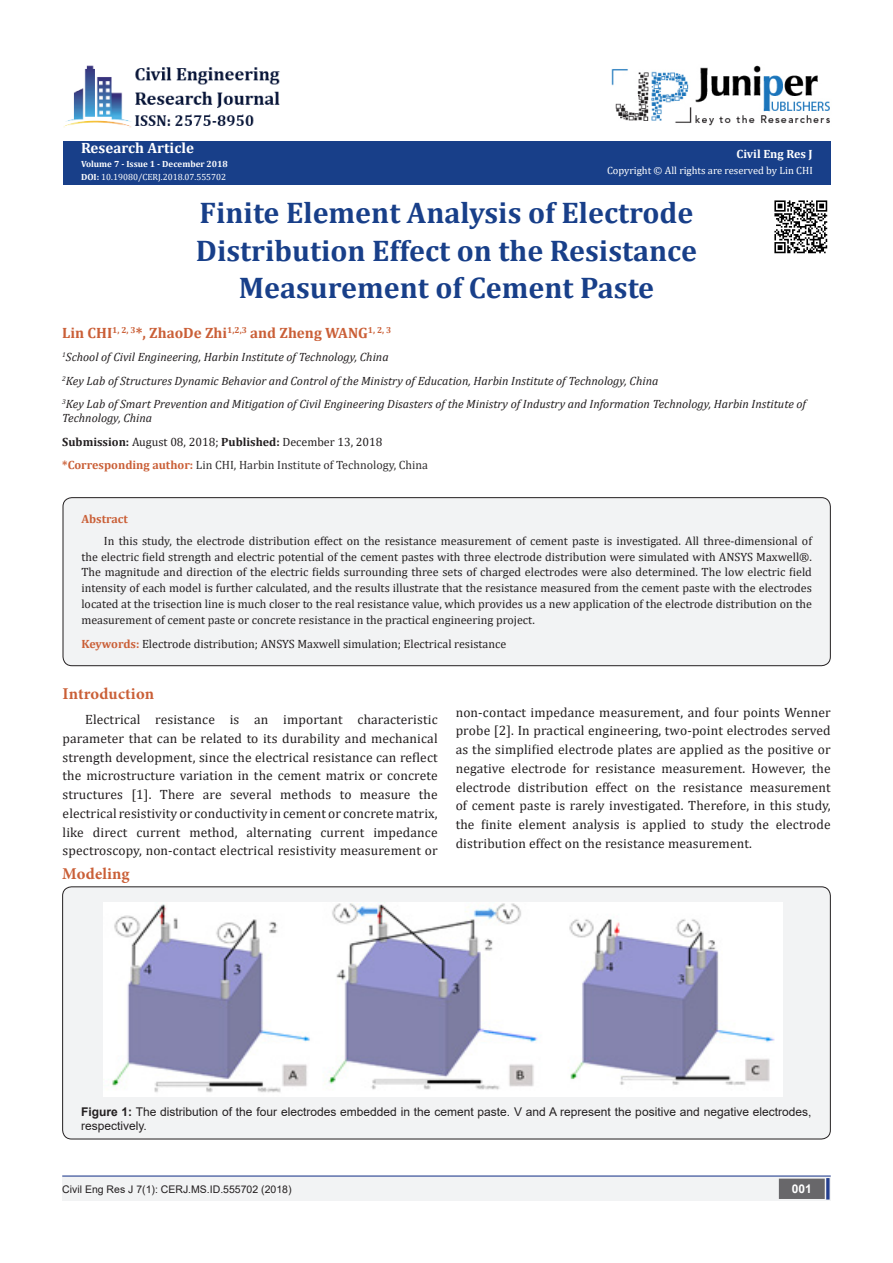
<style>
.page{position:relative;width:893px;height:1263px;background:#fff}
.page>*{position:absolute;margin:0;border:0;box-sizing:border-box;transform-origin:0 0}
.t1{font:700 30px "Cambria";color:#183f89}
.List_Paragraph{font:700 16.5px "Minion Pro";letter-spacing:.005em;color:#ca5f37}
.t2{font:700 15px "Cambria";color:#ca5f37}
.t3{font:700 15px "Cambria";color:#fff}
.List_Paragraph-2{font:13.5px/18.8px "Cambria";letter-spacing:.01em;color:#231f20;text-align:justify}
.t4{font:12px/15.8px "Cambria";color:#231f20;text-align:justify}
.t5{font:italic 12px/14.4px "Cambria";color:#231f20}
.t6{font:12px/14.4px "Arial";color:#231f20}
.t7{font:12px "Cambria";color:#312f30}
.t8{font:700 12px "Cambria";color:#fff}
.t9{font:700 12px "Cambria";color:#ca5f37}
.t10{font:700 12px "Arial";color:#fff}
.t11{font:10.5px "Arial";color:#231f20}
.t12{font:10.5px "Cambria";color:#fff}
.t13{font:9px "Cambria";color:#fff}
.t14{font:700 9px "Cambria";color:#fff}
.s1{font-weight:700}
.s2{font-weight:700;color:#ca5f37}
</style>
<div class="page">
<div style="left:63px;top:141px;width:768px;height:43px;background:#183f89"></div>
<hr style="left:62px;top:1175px;width:769px;height:1px;background:#253f8e">
<div style="left:62px;top:1177px;width:494px;height:24px;background:#f2f3f4"></div>
<div style="left:510px;top:1177px;width:321px;height:24px;background:#f2f3f4"></div>
<div style="left:780px;top:1179px;width:44px;height:19px;background:#68676a"></div>
<div style="left:779px;top:1178px;width:46px;height:21px;border:2px solid #68676a"></div>
<div style="left:826px;top:1178px;width:3px;height:21px;background:#253f8e;border:2px solid #253f8e"></div>
<img style="left:612px;top:65px;width:218px;height:61px">
<img style="left:63px;top:65px;width:217px;height:63px">
<div style="left:63px;top:498px;width:767px;height:168px;background:#f2f3f4;border-radius:9px"></div>
<div style="left:63px;top:497px;width:768px;height:169px;border:1px solid #231f20;border-radius:9px"></div>
<div style="left:63px;top:887px;width:767px;height:252px;background:#f2f3f4;border-radius:9px"></div>
<div style="left:62px;top:886px;width:769px;height:253px;border:1px solid #231f20;border-radius:9px"></div>
<img style="left:104px;top:902px;width:679px;height:194px">
<img style="left:774px;top:200px;width:54px;height:54px">
<p class="t3" style="left:81px;top:138px;width:114px">Research Article</p>
<p class="t14" style="left:81px;top:157px;width:148px">Volume 7 - Issue 1 - December 2018</p>
<p class="t13" style="left:81px;top:172px;width:147px"><span class="s1">DOI:</span> 10.19080/CERJ.2018.07.555702</p>
<p class="t8" style="left:736px;top:145px;width:78px">Civil Eng Res J</p>
<p class="t12" style="left:607px;top:164px;width:207px">Copyright © All rights are reserved by Lin CHI</p>
<p class="t1" style="left:199px;top:192px;width:495px">Finite Element Analysis of Electrode</p>
<p class="t1" style="left:196px;top:230px;width:503px">Distribution Effect on the Resistance</p>
<p class="t1" style="left:239px;top:267px;width:417px">Measurement of Cement Paste</p>
<p class="t2" style="left:62px;top:322px;width:331px">Lin CHI<sup>1,</sup> <sup>2,</sup> <sup>3</sup>*, ZhaoDe Zhi<sup>1,2,3</sup> and Zheng WANG<sup>1,</sup> <sup>2,</sup> <sup>3</sup></p>
<p class="t5" style="left:62px;top:349px;width:328px"><sup>1</sup>School of Civil Engineering, Harbin Institute of Technology, China</p>
<p class="t5" style="left:62px;top:373px;width:598px"><sup>2</sup>Key Lab of Structures Dynamic Behavior and Control of the Ministry of Education, Harbin Institute of Technology, China</p>
<p class="t5" style="left:62px;top:396px;width:745px"><sup>3</sup>Key Lab of Smart Prevention and Mitigation of Civil Engineering Disasters of the Ministry of Industry and Information Technology, Harbin Institute of<br>Technology, China</p>
<p class="t4" style="left:62px;top:434px;width:322px"><span class="s1">Submission:</span> August 08, 2018; <span class="s1">Published:</span> December 13, 2018</p>
<p class="t7" style="left:62px;top:458px;width:367px"><span class="s2">*Corresponding author:</span> Lin CHI, Harbin Institute of Technology, China</p>
<p class="t9" style="left:81px;top:510px;width:48px">Abstract</p>
<p class="t4" style="left:81px;top:533px;width:732px;text-indent:22px">In this study, the electrode distribution effect on the resistance measurement of cement paste is investigated. All three-dimensional of the electric field strength and electric potential of the cement pastes with three electrode distribution were simulated with ANSYS Maxwell®.<br>The magnitude and direction of the electric fields surrounding three sets of charged electrodes were also determined. The low electric field intensity of each model is further calculated, and the results illustrate that the resistance measured from the cement paste with the electrodes located at the trisection line is much closer to the real resistance value, which provides us a new application of the electrode distribution on the measurement of cement paste or concrete resistance in the practical engineering project.</p>
<p class="t4" style="left:81px;top:636px;width:426px"><span class="s2">Keywords:</span> Electrode distribution; ANSYS Maxwell simulation; Electrical resistance</p>
<p class="List_Paragraph" style="left:63px;top:682px;width:93px">Introduction</p>
<p class="List_Paragraph-2" style="left:63px;top:710px;width:377px;text-indent:22px">Electrical resistance is an important characteristic parameter that can be related to its durability and mechanical strength development, since the electrical resistance can reflect the microstructure variation in the cement matrix or concrete structures [1]. There are several methods to measure the electrical resistivity or conductivity in cement or concrete matrix, like direct current method, alternating current impedance spectroscopy, non-contact electrical resistivity measurement or</p>
<p class="List_Paragraph-2" style="left:456px;top:702px;width:377px">non-contact impedance measurement, and four points Wenner probe [2]. In practical engineering, two-point electrodes served as the simplified electrode plates are applied as the positive or negative electrode for resistance measurement. However, the electrode distribution effect on the resistance measurement of cement paste is rarely investigated. Therefore, in this study, the finite element analysis is applied to study the electrode distribution effect on the resistance measurement.</p>
<p class="List_Paragraph" style="left:62px;top:862px;width:69px">Modeling</p>
<p class="t6" style="left:81px;top:1104px;width:732px"><span class="s1">Figure 1:</span> The distribution of the four electrodes embedded in the cement paste. V and A represent the positive and negative electrodes, respectively.</p>
<p class="t11" style="left:62px;top:1182px;width:231px">Civil Eng Res J 7(1): CERJ.MS.ID.555702 (2018)</p>
<p class="t10" style="left:792px;top:1180px;width:22px">001</p>
</div>
